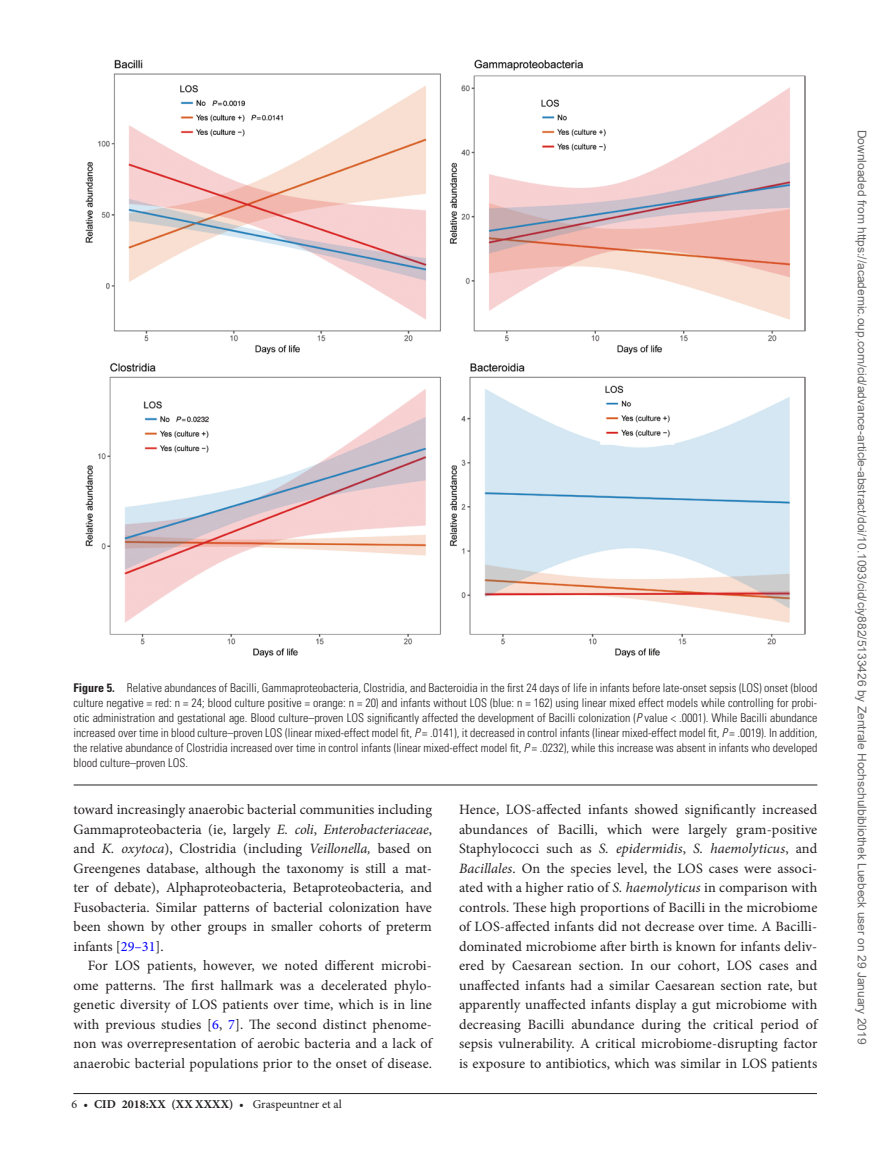
<style>
.page{position:relative;width:891px;height:1174px;background:#fff}
.page>*{position:absolute;margin:0;border:0;box-sizing:border-box;transform-origin:0 0}
.t1{font:14.25px/19.5px "Minion Pro";letter-spacing:.005em;color:#231f20;text-align:justify}
.t2{font:300 condensed 12px/15px "Univers LT Std";color:#231f20;text-align:justify}
.t3{font:12px "Arial";color:#666}
.t4{font:12px "Minion Pro";color:#231f20}
.s1{font-weight:700}
.s2{font-style:italic}
.s3{color:#00f}
</style>
<div class="page">
<hr style="left:73px;top:1093px;width:744px;height:1px;background:#231f20">
<hr style="left:74px;top:785px;width:743px;height:1px;background:#231f20">
<img style="left:85px;top:59px;width:721px;height:599px">
<p class="t2" style="left:74px;top:680px;width:745px"><span class="s1">Figure 5.</span> Relative abundances of Bacilli, Gammaproteobacteria, Clostridia, and Bacteroidia in the first 24 days of life in infants before late-onset sepsis (LOS) onset (blood culture negative = red: n = 24; blood culture positive = orange: n = 20) and infants without LOS (blue: n = 162) using linear mixed effect models while controlling for probi&shy;otic administration and gestational age. Blood culture–proven LOS significantly affected the development of Bacilli colonization (<span class="s2">P</span> value &lt; .0001). While Bacilli abundance increased over time in blood culture–proven LOS (linear mixed-effect model fit, <span class="s2">P</span> = .0141), it decreased in control infants (linear mixed-effect model fit, <span class="s2">P</span> = .0019). In addition, the relative abundance of Clostridia increased over time in control infants (linear mixed-effect model fit, <span class="s2">P</span> = .0232), while this increase was absent in infants who developed blood culture–proven LOS.</p>
<p class="t1" style="left:74px;top:800px;width:360px">toward increasingly anaerobic bacterial communities including Gammaproteobacteria (ie, largely <span class="s2">E. coli</span>, <span class="s2">Enterobacteriaceae</span>, and <span class="s2">K. oxytoca</span>), Clostridia (including <span class="s2">Veillonella,</span> based on Greengenes database, although the taxonomy is still a mat&shy;ter of debate), Alphaproteobacteria, Betaproteobacteria, and Fusobacteria. Similar patterns of bacterial colonization have been shown by other groups in smaller cohorts of preterm infants [<span class="s3">29–31</span>].</p>
<p class="t1" style="left:74px;top:956px;width:360px;text-indent:14px">For LOS patients, however, we noted different microbi&shy;ome patterns. The first hallmark was a decelerated phylo&shy;genetic diversity of LOS patients over time, which is in line with previous studies [<span class="s3">6</span>, <span class="s3">7</span>]. The second distinct phenome&shy;non was overrepresentation of aerobic bacteria and a lack of anaerobic bacterial populations prior to the onset of disease.</p>
<p class="t4" style="left:72px;top:1096px;width:272px">6 • <span class="s1">CID 2018:XX (XX XXXX)</span> • Graspeuntner et al</p>
<p class="t1" style="left:459px;top:800px;width:360px">Hence, LOS-affected infants showed significantly increased abundances of Bacilli, which were largely gram-positive Staphylococci such as <span class="s2">S. epidermidis</span>, <span class="s2">S. haemolyticus</span>, and <span class="s2">Bacillales</span>. On the species level, the LOS cases were associ&shy;ated with a higher ratio of <span class="s2">S. haemolyticus</span> in comparison with controls. These high proportions of Bacilli in the microbiome of LOS-affected infants did not decrease over time. A Bacilli&shy;dominated microbiome after birth is known for infants deliv&shy;ered by Caesarean section. In our cohort, LOS cases and unaffected infants had a similar Caesarean section rate, but apparently unaffected infants display a gut microbiome with decreasing Bacilli abundance during the critical period of sepsis vulnerability. A critical microbiome-disrupting factor is exposure to antibiotics, which was similar in LOS patients</p>
<p class="t3" style="left:866px;top:130px;width:916px;rotate:90deg">Downloaded from https://academic.oup.com/cid/advance-article-abstract/doi/10.1093/cid/ciy882/5133426 by Zentrale Hochschulbibliothek Luebeck user on 29 January 2019</p>
</div>
